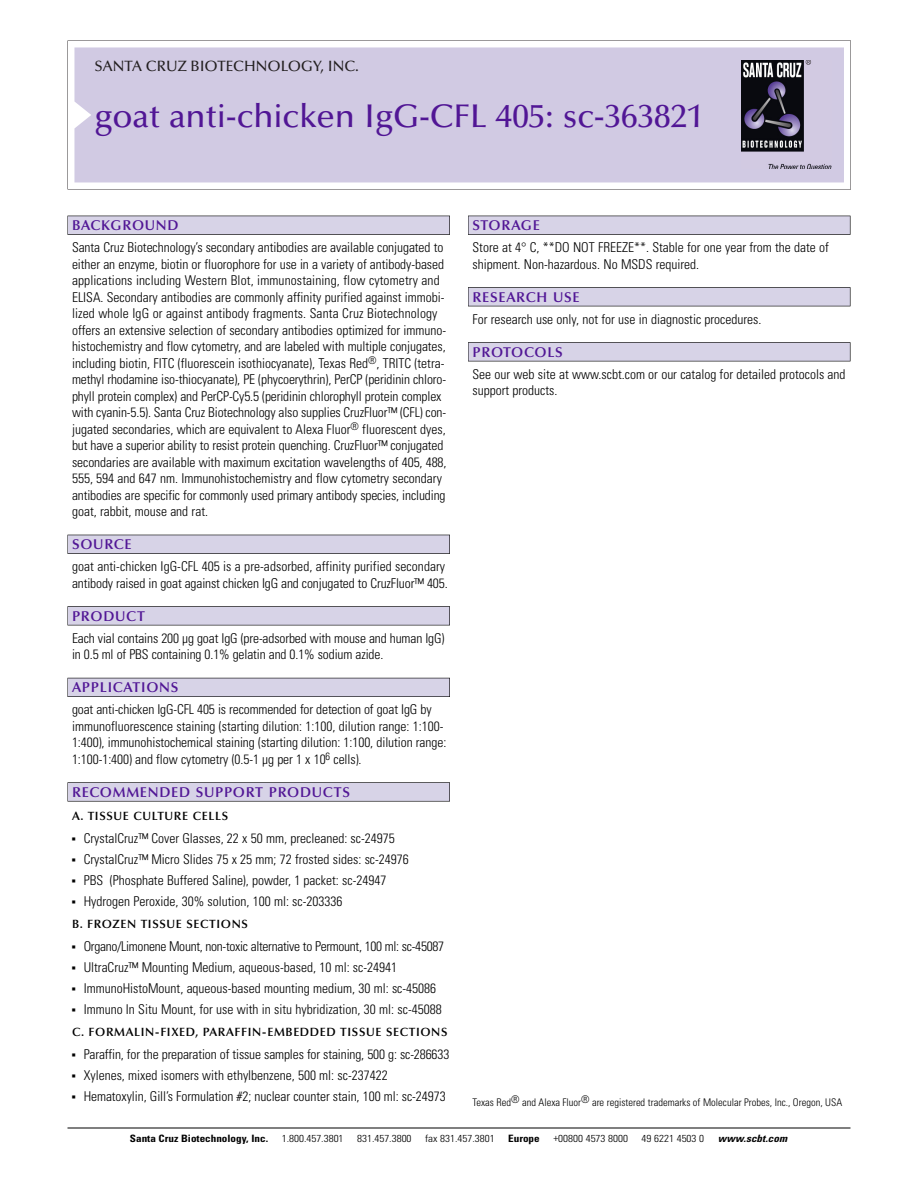
<style>
.page{position:relative;width:918px;height:1188px;background:#fff}
.page>*{position:absolute;margin:0;border:0;box-sizing:border-box;transform-origin:0 0}
.t1{font:500 33px "Optima";color:#511695}
.t2{font:500 15px "Optima";color:#231f20}
.t3{font:600 14.25px "Optima";letter-spacing:.05em;color:#511695}
.t4{font:300 condensed 13.5px/16.5px "Univers";color:#000}
.t5{font:600 12px "Optima";letter-spacing:.05em;color:#000}
.t6{font:300 condensed 10.5px "Univers";color:#000}
.t7{font:300 condensed 10.2px "Univers";color:#000;scale:1.1 1}
.t8{font:700 condensed 10.2px "Univers";color:#000;scale:1.1 1}
.t9{font:italic 700 condensed 10.2px "Univers";letter-spacing:.005em;color:#000;scale:1.1 1}
</style>
<div class="page">
<svg style="left:68px;top:40px;width:783px;height:149px"></svg>
<div style="left:74px;top:47px;width:770px;height:135px;background:#d1cae3"></div>
<img style="left:741px;top:60px;width:90px;height:108px">
<div style="left:68px;top:216px;width:382px;height:19px;background:#525155"></div>
<div style="left:68px;top:216px;width:381px;height:18px;background:#d7d3e7"></div>
<div style="left:68px;top:535px;width:382px;height:19px;background:#515055"></div>
<div style="left:68px;top:535px;width:381px;height:18px;background:#d7d3e7"></div>
<div style="left:68px;top:606px;width:382px;height:19px;background:#545357"></div>
<div style="left:68px;top:607px;width:381px;height:18px;background:#d7d3e7"></div>
<div style="left:68px;top:678px;width:382px;height:19px;background:#54535a"></div>
<div style="left:68px;top:678px;width:381px;height:18px;background:#d7d3e7"></div>
<svg style="left:68px;top:782px;width:382px;height:20px"></svg>
<div style="left:68px;top:783px;width:381px;height:18px;background:#d7d3e7"></div>
<div style="left:468px;top:216px;width:382px;height:19px;background:#525155"></div>
<div style="left:468px;top:216px;width:382px;height:18px;background:#d7d3e7"></div>
<div style="left:468px;top:287px;width:382px;height:19px;background:#525155"></div>
<div style="left:468px;top:288px;width:382px;height:18px;background:#d7d3e7"></div>
<div style="left:468px;top:342px;width:382px;height:19px;background:#545357"></div>
<div style="left:468px;top:343px;width:382px;height:18px;background:#d7d3e7"></div>
<hr style="left:68px;top:1128px;width:782px;height:1px;background:#000">
<p class="t2" style="left:94px;top:61px;width:266px">SANTA CRUZ BIOTECHNOLOGY, INC.</p>
<h1 class="t1" style="left:94px;top:103px;width:611px">goat anti-chicken IgG-CFL 405: sc-363821</h1>
<p class="t3" style="left:72px;top:219px;width:108px">BACKGROUND</p>
<p class="t4" style="left:72px;top:240px;width:376px">Santa Cruz Biotechnology’s secondary antibodies are available conjugated to either an enzyme, biotin or fluorophore for use in a variety of antibody-based applications including Western Blot, immunostaining, flow cytometry and ELISA. Secondary antibodies are commonly affinity purified against immobi&shy;lized whole IgG or against antibody fragments. Santa Cruz Biotechnology offers an extensive selection of secondary antibodies optimized for immuno&shy;histochemistry and flow cytometry, and are labeled with multiple conjugates, including biotin, FITC (fluorescein isothiocyanate), Texas Red<sup>®</sup>, TRITC (tetra&shy;methyl rhodamine iso-thiocyanate), PE (phycoerythrin), PerCP (peridinin chloro&shy;phyll protein complex) and PerCP-Cy5.5 (peridinin chlorophyll protein complex with cyanin-5.5). Santa Cruz Biotechnology also supplies CruzFluor™ (CFL) con&shy;jugated secondaries, which are equivalent to Alexa Fluor<sup>®</sup> fluorescent dyes, but have a superior ability to resist protein quenching. CruzFluor™ conjugated secondaries are available with maximum excitation wavelengths of 405, 488, 555, 594 and 647 nm. Immunohistochemistry and flow cytometry secondary antibodies are specific for commonly used primary antibody species, including goat, rabbit, mouse and rat.</p>
<p class="t3" style="left:72px;top:539px;width:61px">SOURCE</p>
<p class="t4" style="left:72px;top:559px;width:377px">goat anti-chicken IgG-CFL 405 is a pre-adsorbed, affinity purified secondary antibody raised in goat against chicken IgG and conjugated to CruzFluor™ 405.</p>
<p class="t3" style="left:72px;top:610px;width:74px">PRODUCT</p>
<p class="t4" style="left:72px;top:631px;width:374px">Each vial contains 200 µg goat IgG (pre-adsorbed with mouse and human IgG) in 0.5 ml of PBS containing 0.1% gelatin and 0.1% sodium azide.</p>
<p class="t3" style="left:72px;top:682px;width:108px">APPLICATIONS</p>
<p class="t4" style="left:72px;top:702px;width:376px">goat anti-chicken IgG-CFL 405 is recommended for detection of goat IgG by immunofluorescence staining (starting dilution: 1:100, dilution range: 1:100- 1:400), immunohistochemical staining (starting dilution: 1:100, dilution range:<br>1:100-1:400) and flow cytometry (0.5-1 µg per 1 x 10<sup>6</sup> cells).</p>
<p class="t3" style="left:72px;top:786px;width:280px">RECOMMENDED SUPPORT PRODUCTS</p>
<p class="t5" style="left:72px;top:811px;width:158px">A. TISSUE CULTURE CELLS</p>
<p class="t4" style="left:84px;top:829px;width:327px;line-height:21px">CrystalCruz™ Cover Glasses, 22 x 50 mm, precleaned: sc-24975<br>CrystalCruz™ Micro Slides 75 x 25 mm; 72 frosted sides: sc-24976<br>PBS (Phosphate Buffered Saline), powder, 1 packet: sc-24947<br>Hydrogen Peroxide, 30% solution, 100 ml: sc-203336</p>
<p class="t5" style="left:72px;top:919px;width:177px">B. FROZEN TISSUE SECTIONS</p>
<p class="t4" style="left:84px;top:937px;width:362px;line-height:21px">Organo/Limonene Mount, non-toxic alternative to Permount, 100 ml: sc-45087<br>UltraCruz™ Mounting Medium, aqueous-based, 10 ml: sc-24941<br>ImmunoHistoMount, aqueous-based mounting medium, 30 ml: sc-45086<br>Immuno In Situ Mount, for use with in situ hybridization, 30 ml: sc-45088</p>
<p class="t5" style="left:72px;top:1027px;width:377px">C. FORMALIN-FIXED, PARAFFIN-EMBEDDED TISSUE SECTIONS</p>
<p class="t4" style="left:84px;top:1045px;width:367px;line-height:21px">Paraffin, for the preparation of tissue samples for staining, 500 g: sc-286633<br>Xylenes, mixed isomers with ethylbenzene, 500 ml: sc-237422<br>Hematoxylin, Gill’s Formulation #2; nuclear counter stain, 100 ml: sc-24973</p>
<p class="t3" style="left:473px;top:219px;width:69px">STORAGE</p>
<p class="t4" style="left:473px;top:240px;width:358px">Store at 4° C, **DO NOT FREEZE**. Stable for one year from the date of shipment. Non-hazardous. No MSDS required.</p>
<p class="t3" style="left:473px;top:291px;width:109px">RESEARCH USE</p>
<p class="t4" style="left:473px;top:312px;width:290px">For research use only, not for use in diagnostic procedures.</p>
<p class="t3" style="left:473px;top:346px;width:92px">PROTOCOLS</p>
<p class="t4" style="left:473px;top:367px;width:375px">See our web site at www.scbt.com or our catalog for detailed protocols and support products.</p>
<p class="t6" style="left:473px;top:1099px;width:371px">Texas Red® and Alexa Fluor® are registered trademarks of Molecular Probes, Inc., Oregon, USA</p>
<p class="t8" style="left:130px;top:1135px;width:127px">Santa Cruz Biotechnology, Inc.</p>
<p class="t7" style="left:282px;top:1135px;width:58px">1.800.457.3801</p>
<p class="t7" style="left:357px;top:1135px;width:51px">831.457.3800</p>
<p class="t7" style="left:425px;top:1135px;width:65px">fax 831.457.3801</p>
<p class="t8" style="left:508px;top:1135px;width:30px">Europe</p>
<p class="t7" style="left:553px;top:1135px;width:69px">+00800 4573 8000</p>
<p class="t7" style="left:642px;top:1135px;width:58px">49 6221 4503 0</p>
<p class="t9" style="left:718px;top:1135px;width:64px">www.scbt.com</p>
</div>
